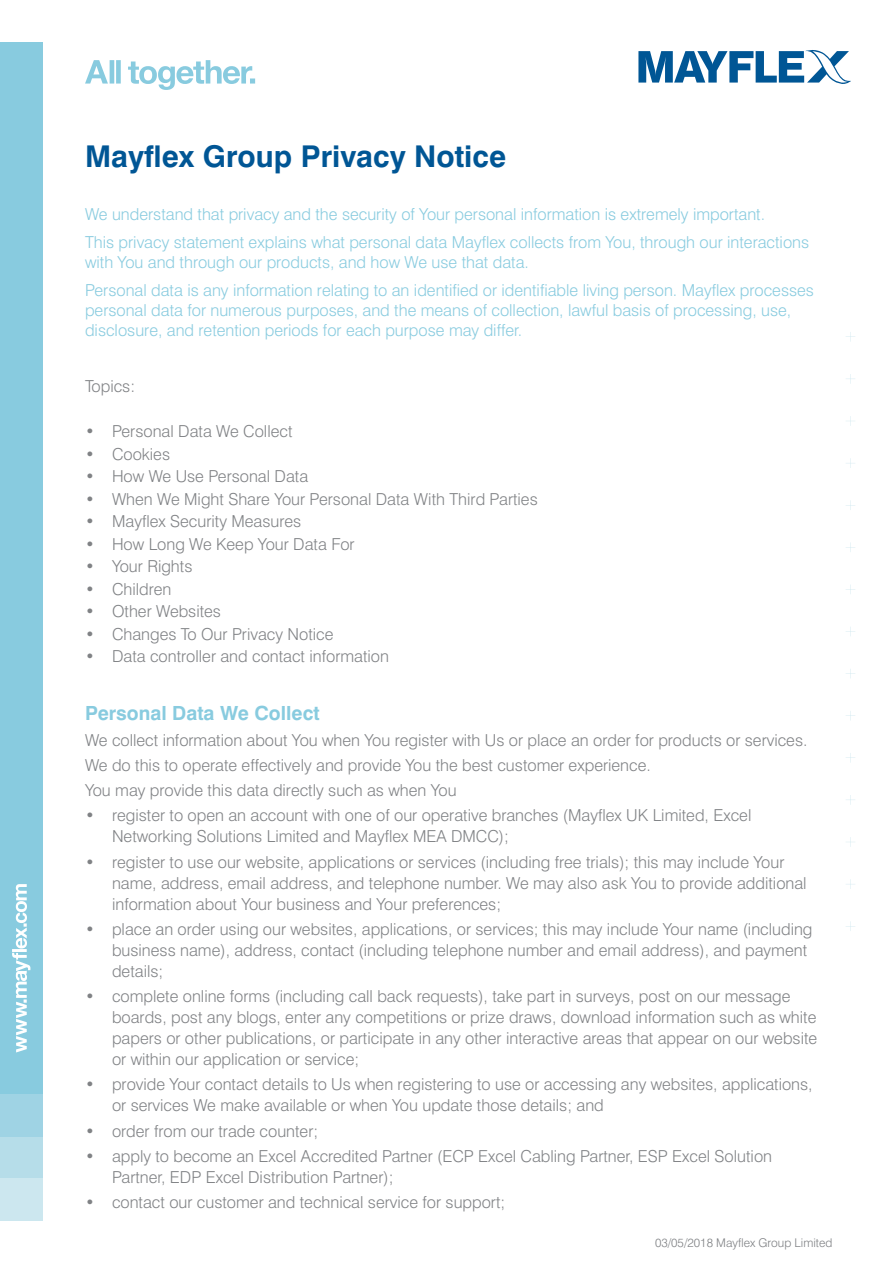
<style>
.page{position:relative;width:893px;height:1263px;background:#fff}
.page>*{position:absolute;margin:0;border:0;box-sizing:border-box;transform-origin:0 0}
.t1{font:700 30px "Swiss 721 BT";color:#005695}
.t2{font:700 19.5px "Swiss 721 BT";color:#88cbdf}
.t3{font:300 16.5px/21px "Swiss 721 BT";color:#808285}
.t4{font:300 16.5px/28.3px "Swiss 721 BT";color:#88cbdf}
.t5{font:300 12px "Swiss 721 BT";color:#7e8083}
</style>
<div class="page">
<div style="left:0;top:42px;width:43px;height:1052px;background:#88cbdf"></div>
<div style="left:0;top:1137px;width:43px;height:42px;background:#b6dde9"></div>
<div style="left:0;top:1179px;width:43px;height:42px;background:#cce7ef"></div>
<div style="left:0;top:1094px;width:43px;height:43px;background:#9fd3e4"></div>
<svg style="left:12px;top:884px;width:18px;height:168px"></svg>
<svg style="left:846px;top:332px;width:9px;height:10px"></svg>
<svg style="left:846px;top:374px;width:9px;height:10px"></svg>
<svg style="left:846px;top:458px;width:9px;height:10px"></svg>
<svg style="left:846px;top:500px;width:9px;height:10px"></svg>
<svg style="left:846px;top:542px;width:9px;height:10px"></svg>
<svg style="left:846px;top:585px;width:9px;height:9px"></svg>
<svg style="left:846px;top:627px;width:9px;height:9px"></svg>
<svg style="left:846px;top:669px;width:9px;height:9px"></svg>
<svg style="left:846px;top:711px;width:9px;height:9px"></svg>
<svg style="left:846px;top:753px;width:9px;height:10px"></svg>
<svg style="left:846px;top:795px;width:9px;height:10px"></svg>
<svg style="left:846px;top:879px;width:9px;height:10px"></svg>
<svg style="left:846px;top:921px;width:9px;height:10px"></svg>
<svg style="left:638px;top:50px;width:213px;height:34px"></svg>
<svg style="left:85px;top:60px;width:170px;height:30px"></svg>
<h1 class="t1" style="left:85px;top:138px;width:423px">Mayflex Group Privacy Notice</h1>
<p class="t4" style="left:85px;top:199px;width:726px">We understand that privacy and the security of Your personal information is extremely important.<br>This privacy statement explains what personal data Mayflex collects from You, through our interactions</p>
<p class="t4" style="left:85px;top:247px;width:730px">with You and through our products, and how We use that data.<br>Personal data is any information relating to an identified or identifiable living person. Mayflex processes</p>
<p class="t4" style="left:85px;top:300px;width:708px;line-height:19.8px">personal data for numerous purposes, and the means of collection, lawful basis of processing, use, disclosure, and retention periods for each purpose may differ.</p>
<p class="t3" style="left:85px;top:376px;width:52px">Topics:</p>
<p class="t3" style="left:85px;top:421px;width:209px">• Personal Data We Collect</p>
<p class="t3" style="left:85px;top:443px;width:87px">• Cookies</p>
<p class="t3" style="left:85px;top:466px;width:225px">• How We Use Personal Data</p>
<p class="t3" style="left:85px;top:488px;width:454px">• When We Might Share Your Personal Data With Third Parties</p>
<p class="t3" style="left:85px;top:511px;width:218px">• Mayflex Security Measures</p>
<p class="t3" style="left:85px;top:533px;width:271px">• How Long We Keep Your Data For</p>
<p class="t3" style="left:85px;top:556px;width:109px">• Your Rights</p>
<p class="t3" style="left:85px;top:578px;width:88px">• Children</p>
<p class="t3" style="left:85px;top:601px;width:138px">• Other Websites</p>
<p class="t3" style="left:85px;top:623px;width:250px">• Changes To Our Privacy Notice</p>
<p class="t3" style="left:85px;top:646px;width:305px">• Data controller and contact information</p>
<p class="t2" style="left:85px;top:701px;width:236px">Personal Data We Collect</p>
<p class="t3" style="left:85px;top:727px;width:724px;line-height:25.2px">We collect information about You when You register with Us or place an order for products or services.<br>We do this to operate effectively and provide You the best customer experience.<br>You may provide this data directly such as when You</p>
<p class="t3" style="left:112px;top:805px;width:641px;text-indent:-27px">• register to open an account with one of our operative branches (Mayflex UK Limited, Excel<br>Networking Solutions Limited and Mayflex MEA DMCC);</p>
<p class="t3" style="left:112px;top:851px;width:696px;text-indent:-27px">• register to use our website, applications or services (including free trials); this may include Your name, address, email address, and telephone number. We may also ask You to provide additional information about Your business and Your preferences;</p>
<p class="t3" style="left:112px;top:918px;width:702px;text-indent:-27px">• place an order using our websites, applications, or services; this may include Your name (including business name), address, contact (including telephone number and email address), and payment details;</p>
<p class="t3" style="left:112px;top:986px;width:707px;text-indent:-27px">• complete online forms (including call back requests), take part in surveys, post on our message boards, post any blogs, enter any competitions or prize draws, download information such as white papers or other publications, or participate in any other interactive areas that appear on our website or within our application or service;</p>
<p class="t3" style="left:112px;top:1074px;width:702px;text-indent:-27px">• provide Your contact details to Us when registering to use or accessing any websites, applications, or services We make available or when You update those details; and</p>
<p class="t3" style="left:85px;top:1120px;width:235px">• order from our trade counter;</p>
<p class="t3" style="left:112px;top:1145px;width:662px;text-indent:-27px">• apply to become an Excel Accredited Partner (ECP Excel Cabling Partner, ESP Excel Solution<br>Partner, EDP Excel Distribution Partner);</p>
<p class="t3" style="left:85px;top:1192px;width:422px">• contact our customer and technical service for support;</p>
<p class="t5" style="left:655px;top:1235px;width:179px">03/05/2018 Mayflex Group Limited</p>
</div>
